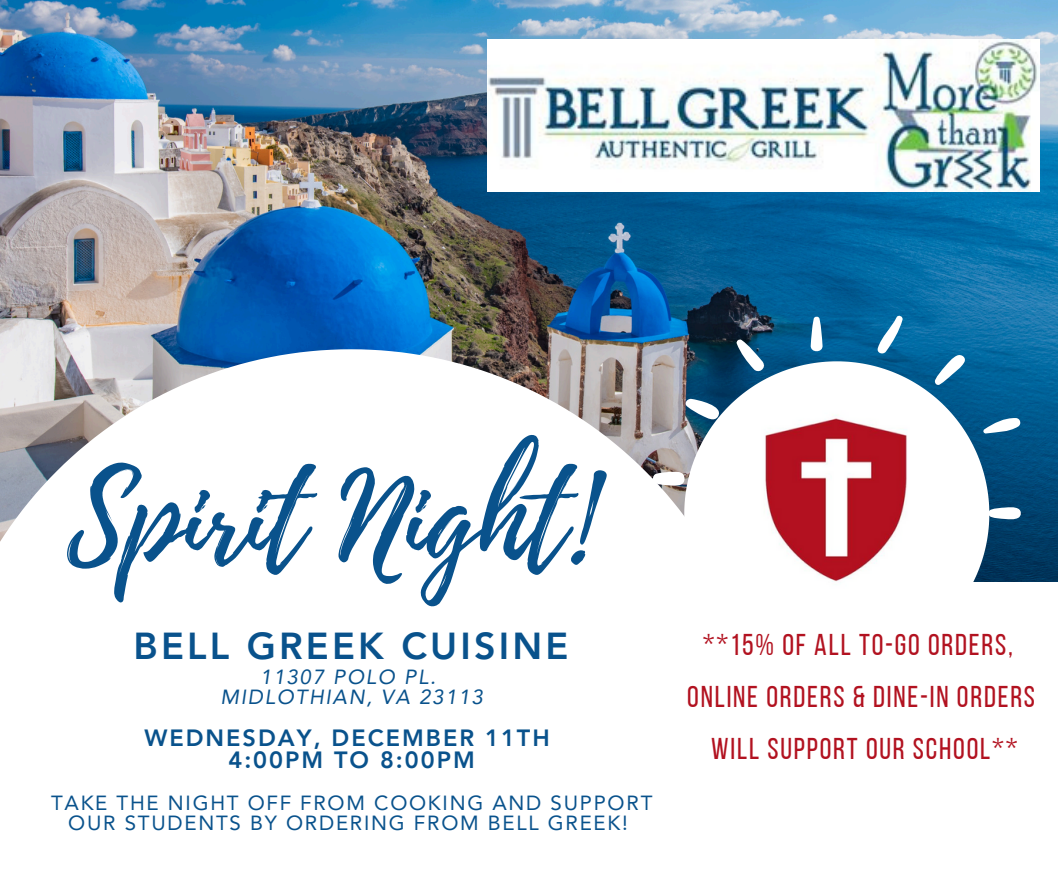
<style>
.page{position:relative;width:1058px;height:887px;background:#fff}
.page>*{position:absolute;margin:0;border:0;box-sizing:border-box;transform-origin:0 0}
.t1{font:117.75px "Playlist Script";color:#09528c}
.t2{font:800 37.5px "Avenir LT Pro";letter-spacing:.085em;color:#09528c}
.t3{font:30px "Bebas Neue";letter-spacing:.06em;color:#b21220}
.t4{font:800 23.4px/22.5px "Avenir LT Pro";letter-spacing:.085em;color:#09528c;text-align:center}
.t5{font:20.4px/20.2px "Avenir LT Pro";letter-spacing:.085em;color:#09528c;text-align:center}
.t6{font:italic 20.4px "Avenir LT Pro";letter-spacing:.085em;color:#09528c}
</style>
<div class="page">
<img style="left:0;top:0;width:1058px;height:581px">
<svg style="left:810px;top:316px;width:13px;height:37px"></svg>
<svg style="left:735px;top:338px;width:29px;height:11px"></svg>
<svg style="left:989px;top:506px;width:32px;height:14px"></svg>
<svg style="left:989px;top:418px;width:33px;height:16px"></svg>
<svg style="left:933px;top:353px;width:34px;height:8px"></svg>
<svg style="left:876px;top:314px;width:27px;height:41px"></svg>
<svg style="left:0;top:349px;width:767px;height:232px"></svg>
<svg style="left:684px;top:361px;width:305px;height:221px"></svg>
<img style="left:488px;top:39px;width:551px;height:152px">
<img style="left:741px;top:405px;width:188px;height:177px">
<p class="t1" style="left:67px;top:435px;width:527px">Spirit Night!</p>
<p class="t2" style="left:133px;top:630px;width:436px">BELL GREEK CUISINE</p>
<p class="t6" style="left:260px;top:668px;width:177px">11307 POLO PL.</p>
<p class="t6" style="left:220px;top:688px;width:264px">MIDLOTHIAN, VA 23113</p>
<p class="t4" style="left:144px;top:728px;width:407px">WEDNESDAY, DECEMBER 11TH<br>4:00PM TO 8:00PM</p>
<p class="t5" style="left:51px;top:794px;width:603px">TAKE THE NIGHT OFF FROM COOKING AND SUPPORT<br>OUR STUDENTS BY ORDERING FROM BELL GREEK!</p>
<p class="t3" style="left:703px;top:633px;width:311px">**15% OF ALL TO-GO ORDERS,</p>
<p class="t3" style="left:687px;top:684px;width:349px">ONLINE ORDERS &amp; DINE-IN ORDERS</p>
<p class="t3" style="left:711px;top:736px;width:308px">WILL SUPPORT OUR SCHOOL**</p>
</div>
